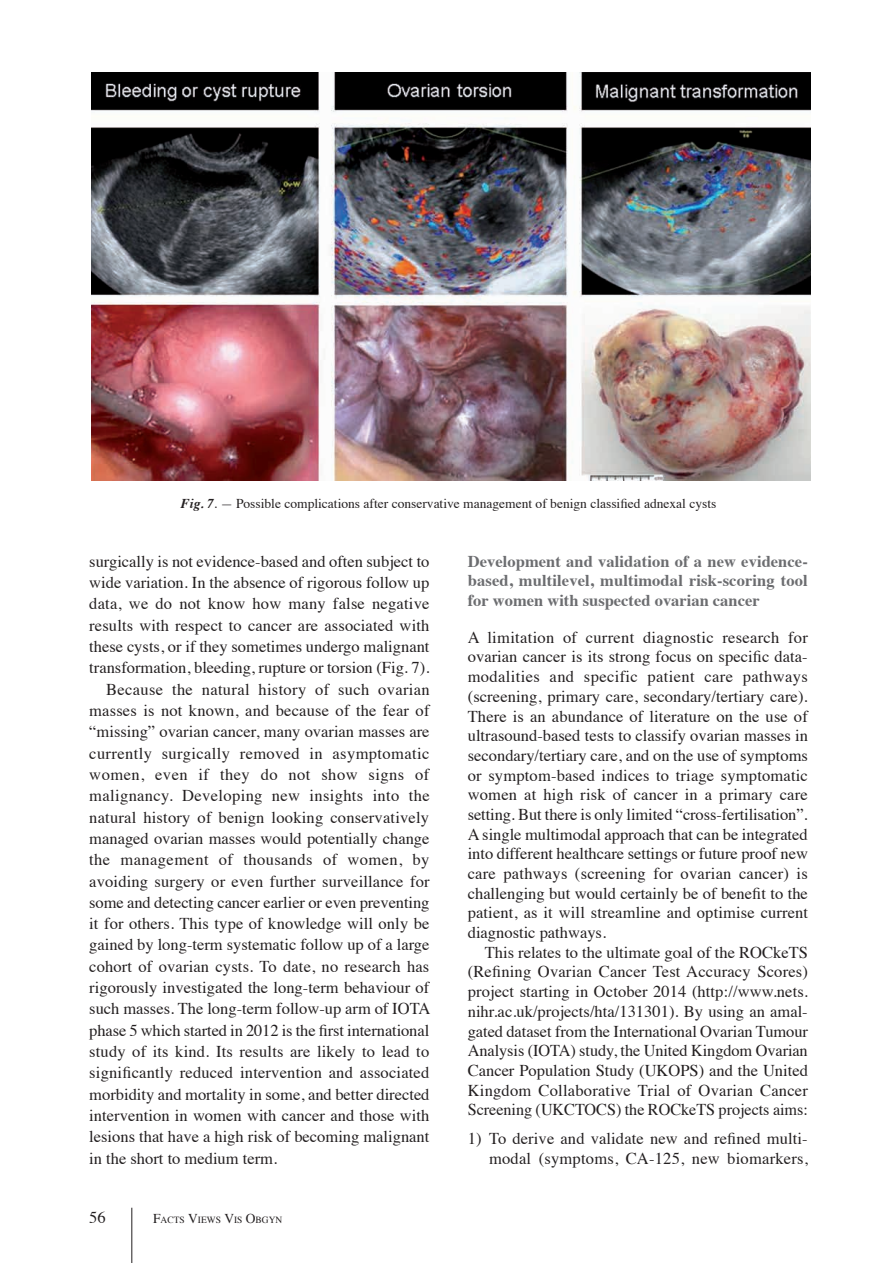
<style>
.page{position:relative;width:893px;height:1263px;background:#fff}
.page>*{position:absolute;margin:0;border:0;box-sizing:border-box;transform-origin:0 0}
.t1{font:16.5px/19.6px "Times";letter-spacing:.005em;color:#231f20;text-align:justify}
.t2{font:700 16.5px/19.6px "Times";color:#6c6d70;text-align:justify}
.t3{font:16.5px "Times";letter-spacing:.025em;color:#231f20}
.t4{font:16.5px "Times";letter-spacing:.03em;color:#231f20}
.t5{font:13.5px "Times";color:#231f20}
.t6{font:9.45px "Times";color:#231f20}
.s1{font-weight:700;font-style:italic}
.s2{font-style:italic}
.s3{font-size:13.5px}
</style>
<div class="page">
<hr style="left:131px;top:1208px;width:1px;height:55px;background:#231f20">
<img style="left:91px;top:72px;width:719px;height:408px">
<p class="t5" style="left:181px;top:490px;width:537px"><span class="s1">Fig. 7</span><span class="s2">. —</span> Possible complications after conservative management of benign classified adnexal cysts</p>
<p class="t1" style="left:89px;top:550px;width:342px">surgically is not evidence-based and often subject to</p>
<p class="t1" style="left:89px;top:571px;width:342px">wide variation. In the absence of rigorous follow up</p>
<p class="t1" style="left:89px;top:592px;width:342px">data, we do not know how many false negative</p>
<p class="t1" style="left:89px;top:614px;width:342px">results with respect to cancer are associated with</p>
<p class="t1" style="left:89px;top:635px;width:342px">these cysts, or if they sometimes undergo malignant</p>
<p class="t1" style="left:89px;top:656px;width:342px">transformation, bleeding, rupture or torsion (Fig. 7).</p>
<p class="t1" style="left:106px;top:678px;width:325px">Because the natural history of such ovarian</p>
<p class="t1" style="left:89px;top:699px;width:342px">masses is not known, and because of the fear of</p>
<p class="t1" style="left:89px;top:720px;width:342px">“missing” ovarian cancer, many ovarian masses are</p>
<p class="t3" style="left:89px;top:738px;width:342px">currently surgically removed in asymptomatic</p>
<p class="t4" style="left:89px;top:759px;width:342px">women, even if they do not show signs of</p>
<p class="t1" style="left:89px;top:784px;width:342px">malignancy. Developing new insights into the</p>
<p class="t1" style="left:89px;top:806px;width:341px">natural history of benign looking conservatively</p>
<p class="t1" style="left:89px;top:827px;width:342px">managed ovarian masses would potentially change</p>
<p class="t3" style="left:89px;top:844px;width:342px">the management of thousands of women, by</p>
<p class="t1" style="left:89px;top:870px;width:342px">avoiding surgery or even further surveillance for</p>
<p class="t1" style="left:89px;top:891px;width:342px">some and detecting cancer earlier or even preventing</p>
<p class="t1" style="left:89px;top:912px;width:342px">it for others. This type of knowledge will only be</p>
<p class="t1" style="left:89px;top:934px;width:342px">gained by long-term systematic follow up of a large</p>
<p class="t1" style="left:89px;top:955px;width:341px">cohort of ovarian cysts. To date, no research has</p>
<p class="t1" style="left:89px;top:976px;width:341px">rigorously investigated the long-term behaviour of</p>
<p class="t1" style="left:89px;top:998px;width:343px">such masses. The long-term follow-up arm of IOTA</p>
<p class="t1" style="left:89px;top:1019px;width:341px">phase 5 which started in 2012 is the first international</p>
<p class="t1" style="left:89px;top:1040px;width:341px">study of its kind. Its results are likely to lead to</p>
<p class="t1" style="left:89px;top:1061px;width:342px">significantly reduced intervention and associated</p>
<p class="t1" style="left:89px;top:1083px;width:342px">morbidity and mortality in some, and better directed</p>
<p class="t1" style="left:89px;top:1104px;width:342px">intervention in women with cancer and those with</p>
<p class="t1" style="left:89px;top:1125px;width:342px">lesions that have a high risk of becoming malignant</p>
<p class="t1" style="left:89px;top:1147px;width:189px">in the short to medium term.</p>
<p class="t1" style="left:89px;top:1206px;width:18px">56</p>
<p class="t6" style="left:153px;top:1211px;width:131px"><span class="s3">F</span>ACTS <span class="s3">V</span>IEWS <span class="s3">V</span>IS <span class="s3">O</span>BGYN</p>
<p class="t2" style="left:468px;top:549px;width:342px">Development and validation of a new evidence&shy;based, multilevel, multimodal risk-scoring tool for women with suspected ovarian cancer</p>
<p class="t1" style="left:468px;top:626px;width:342px">A limitation of current diagnostic research for ovarian cancer is its strong focus on specific data&shy;modalities and specific patient care pathways (screening, primary care, secondary/tertiary care).<br>There is an abundance of literature on the use of ultrasound-based tests to classify ovarian masses in secondary/tertiary care, and on the use of symptoms or symptom-based indices to triage symptomatic women at high risk of cancer in a primary care setting. But there is only limited “cross-fertilisation”.<br>A single multimodal approach that can be integrated into different healthcare settings or future proof new care pathways (screening for ovarian cancer) is challenging but would certainly be of benefit to the patient, as it will streamline and optimise current diagnostic pathways.</p>
<p class="t1" style="left:468px;top:941px;width:342px;text-indent:17px">This relates to the ultimate goal of the ROCkeTS (Refining Ovarian Cancer Test Accuracy Scores) project starting in October 2014 (http://www.nets. nihr.ac.uk/projects/hta/131301). By using an amal&shy;gated dataset from the International Ovarian Tumour Analysis (IOTA) study, the United Kingdom Ovarian Cancer Population Study (UKOPS) and the United Kingdom Collaborative Trial of Ovarian Cancer Screening (UKCTOCS) the ROCkeTS projects aims:</p>
<p class="t1" style="left:468px;top:1127px;width:342px;text-align:right">1) To derive and validate new and refined multi&shy;modal (symptoms, CA-125, new biomarkers,</p>
</div>
